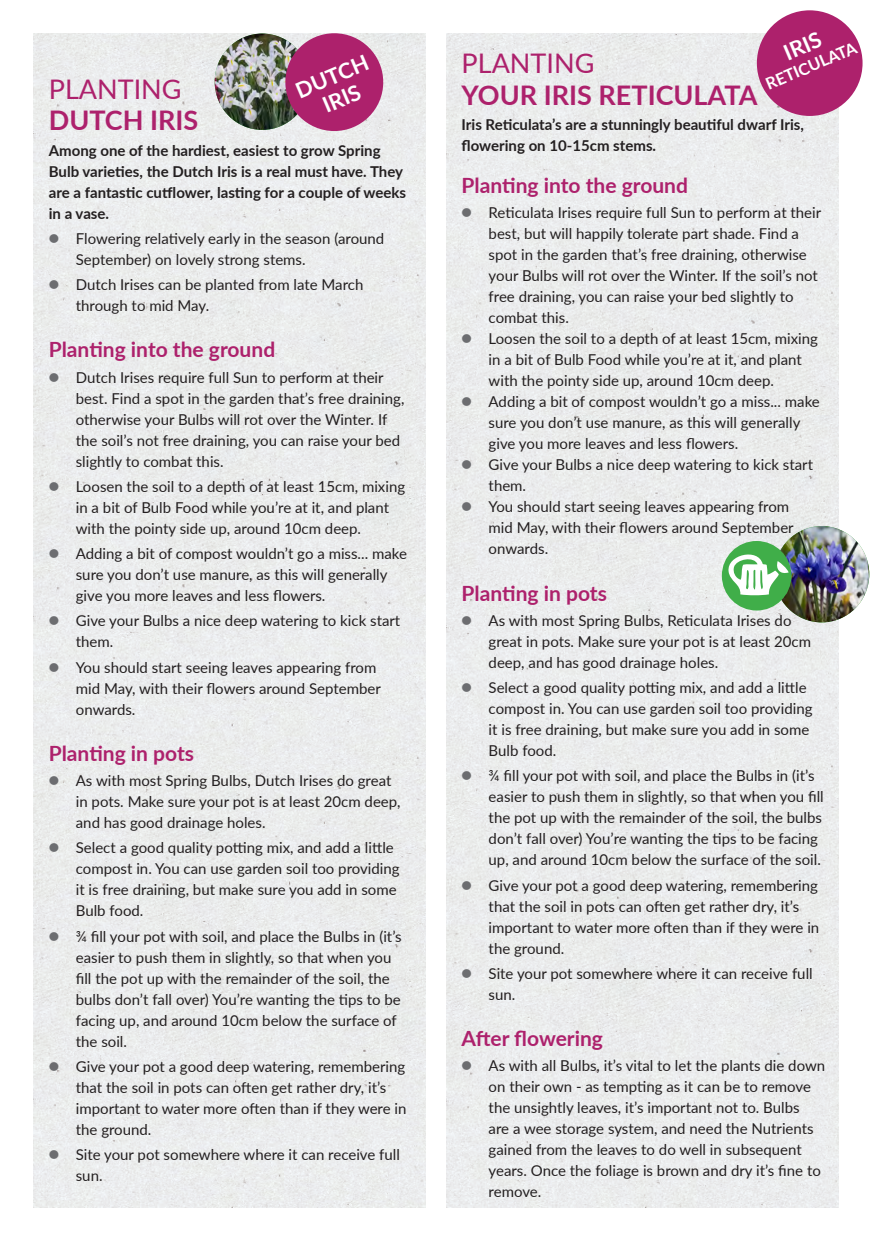
<style>
.page{position:relative;width:873px;height:1243px;background:#fff}
.page>*{position:absolute;margin:0;border:0;box-sizing:border-box;transform-origin:0 0}
.paragraph_with_bulle{font:700 27px "Lato";color:#ad216c}
.paragraph_with_bulle-2{font:27px "Lato";color:#ad216c}
.t1{font:700 21.9px "Lato";color:#fff}
.t2{font:700 21px "Lato";color:#ad216c}
.t3{font:700 16.5px "Lato";color:#fff}
.t4{font:15px/21px "Lato";color:#231f20}
.paragraph_with_bulle-3{font:700 15px/21px "Lato";color:#231f20}
.s1{font-weight:900;font-size:18px;color:#6c6d70}
</style>
<div class="page">
<img style="left:446px;top:34px;width:392px;height:1173px">
<div style="left:34px;top:34px;width:391px;height:1173px;background:#ebeced"></div>
<img style="left:214px;top:34px;width:96px;height:96px">
<div style="left:285px;top:33px;width:98px;height:98px;background:#ad216c;border-radius:50%"></div>
<img style="left:773px;top:526px;width:96px;height:96px">
<div style="left:756px;top:10px;width:106px;height:106px;background:#ad216c;border-radius:50%"></div>
<div style="left:721px;top:541px;width:70px;height:69px;background:#40ae49;border-radius:50%"></div>
<svg style="left:726px;top:547px;width:62px;height:49px"></svg>
<p class="t1" style="left:290px;top:76px;width:78px;rotate:-23deg">DUTCH</p>
<p class="paragraph_with_bulle-2" style="left:49px;top:70px;width:134px">PLANTING</p>
<p class="paragraph_with_bulle" style="left:49px;top:101px;width:151px">DUTCH IRIS</p>
<p class="paragraph_with_bulle-3" style="left:49px;top:139px;width:359px">Among one of the hardiest, easiest to grow Spring Bulb varieties, the Dutch Iris is a real must have. They are a fantastic cutflower, lasting for a couple of weeks in a vase.</p>
<p class="t4" style="left:76px;top:227px;width:310px;text-indent:-27px"><span class="s1">•</span> Flowering relatively early in the season (around<br>September) on lovely strong stems.</p>
<p class="t4" style="left:76px;top:273px;width:289px;text-indent:-27px"><span class="s1">•</span> Dutch Irises can be planted from late March through to mid May.</p>
<p class="t2" style="left:49px;top:334px;width:228px">Planting into the ground</p>
<p class="t4" style="left:76px;top:366px;width:330px;text-indent:-27px"><span class="s1">•</span> Dutch Irises require full Sun to perform at their best. Find a spot in the garden that’s free draining, otherwise your Bulbs will rot over the Winter. If the soil’s not free draining, you can raise your bed slightly to combat this.</p>
<p class="t4" style="left:76px;top:475px;width:331px;text-indent:-27px"><span class="s1">•</span> Loosen the soil to a depth of at least 15cm, mixing in a bit of Bulb Food while you’re at it, and plant with the pointy side up, around 10cm deep.</p>
<p class="t4" style="left:76px;top:542px;width:332px;text-indent:-27px"><span class="s1">•</span> Adding a bit of compost wouldn’t go a miss... make sure you don’t use manure, as this will generally give you more leaves and less flowers.</p>
<p class="t4" style="left:76px;top:610px;width:326px;text-indent:-27px"><span class="s1">•</span> Give your Bulbs a nice deep watering to kick start them.</p>
<p class="t4" style="left:76px;top:656px;width:306px;text-indent:-27px"><span class="s1">•</span> You should start seeing leaves appearing from mid May, with their flowers around September onwards.</p>
<p class="t2" style="left:49px;top:738px;width:147px">Planting in pots</p>
<p class="t4" style="left:76px;top:769px;width:326px;text-indent:-27px"><span class="s1">•</span> As with most Spring Bulbs, Dutch Irises do great in pots. Make sure your pot is at least 20cm deep, and has good drainage holes.</p>
<p class="t4" style="left:76px;top:837px;width:325px;text-indent:-27px"><span class="s1">•</span> Select a good quality potting mix, and add a little compost in. You can use garden soil too providing it is free draining, but make sure you add in some Bulb food.</p>
<p class="t4" style="left:76px;top:925px;width:327px;text-indent:-27px"><span class="s1">•</span> ¾ fill your pot with soil, and place the Bulbs in (it’s easier to push them in slightly, so that when you fill the pot up with the remainder of the soil, the bulbs don’t fall over) You’re wanting the tips to be facing up, and around 10cm below the surface of the soil.</p>
<p class="t4" style="left:76px;top:1055px;width:332px;text-indent:-27px"><span class="s1">•</span> Give your pot a good deep watering, remembering that the soil in pots can often get rather dry, it’s important to water more often than if they were in the ground.</p>
<p class="t4" style="left:76px;top:1144px;width:325px;text-indent:-27px"><span class="s1">•</span> Site your pot somewhere where it can receive full sun.</p>
<p class="t1" style="left:317px;top:91px;width:41px;rotate:-23deg">IRIS</p>
<p class="t1" style="left:778px;top:38px;width:41px;rotate:-23deg">IRIS</p>
<p class="t3" style="left:761px;top:73px;width:99px;rotate:-23deg">RETICULATA</p>
<p class="paragraph_with_bulle-2" style="left:461px;top:44px;width:134px">PLANTING</p>
<p class="paragraph_with_bulle" style="left:461px;top:75px;width:297px">YOUR IRIS RETICULATA</p>
<p class="paragraph_with_bulle-3" style="left:461px;top:113px;width:344px">Iris Reticulata’s are a stunningly beautiful dwarf Iris, flowering on 10-15cm stems.</p>
<p class="t2" style="left:461px;top:170px;width:228px">Planting into the ground</p>
<p class="t4" style="left:488px;top:202px;width:334px;text-indent:-27px"><span class="s1">•</span> Reticulata Irises require full Sun to perform at their best, but will happily tolerate part shade. Find a spot in the garden that’s free draining, otherwise your Bulbs will rot over the Winter. If the soil’s not free draining, you can raise your bed slightly to combat this.</p>
<p class="t4" style="left:488px;top:328px;width:331px;text-indent:-27px"><span class="s1">•</span> Loosen the soil to a depth of at least 15cm, mixing in a bit of Bulb Food while you’re at it, and plant with the pointy side up, around 10cm deep.</p>
<p class="t4" style="left:488px;top:391px;width:332px;text-indent:-27px"><span class="s1">•</span> Adding a bit of compost wouldn’t go a miss... make sure you don’t use manure, as this will generally give you more leaves and less flowers.</p>
<p class="t4" style="left:488px;top:454px;width:326px;text-indent:-27px"><span class="s1">•</span> Give your Bulbs a nice deep watering to kick start them.</p>
<p class="t4" style="left:488px;top:496px;width:306px;text-indent:-27px"><span class="s1">•</span> You should start seeing leaves appearing from mid May, with their flowers around September onwards.</p>
<p class="t2" style="left:461px;top:577px;width:147px">Planting in pots</p>
<p class="t4" style="left:488px;top:609px;width:324px;text-indent:-27px"><span class="s1">•</span> As with most Spring Bulbs, Reticulata Irises do great in pots. Make sure your pot is at least 20cm deep, and has good drainage holes.</p>
<p class="t4" style="left:488px;top:676px;width:325px;text-indent:-27px"><span class="s1">•</span> Select a good quality potting mix, and add a little compost in. You can use garden soil too providing it is free draining, but make sure you add in some Bulb food.</p>
<p class="t4" style="left:488px;top:765px;width:336px;text-indent:-27px"><span class="s1">•</span> ¾ fill your pot with soil, and place the Bulbs in (it’s easier to push them in slightly, so that when you fill the pot up with the remainder of the soil, the bulbs don’t fall over) You’re wanting the tips to be facing up, and around 10cm below the surface of the soil.</p>
<p class="t4" style="left:488px;top:874px;width:332px;text-indent:-27px"><span class="s1">•</span> Give your pot a good deep watering, remembering that the soil in pots can often get rather dry, it’s important to water more often than if they were in the ground.</p>
<p class="t4" style="left:488px;top:962px;width:325px;text-indent:-27px"><span class="s1">•</span> Site your pot somewhere where it can receive full sun.</p>
<p class="t2" style="left:461px;top:1023px;width:143px">After flowering</p>
<p class="t4" style="left:488px;top:1055px;width:338px;text-indent:-27px"><span class="s1">•</span> As with all Bulbs, it’s vital to let the plants die down on their own - as tempting as it can be to remove the unsightly leaves, it’s important not to. Bulbs<br>are a wee storage system, and need the Nutrients gained from the leaves to do well in subsequent years. Once the foliage is brown and dry it’s fine to remove.</p>
</div>
